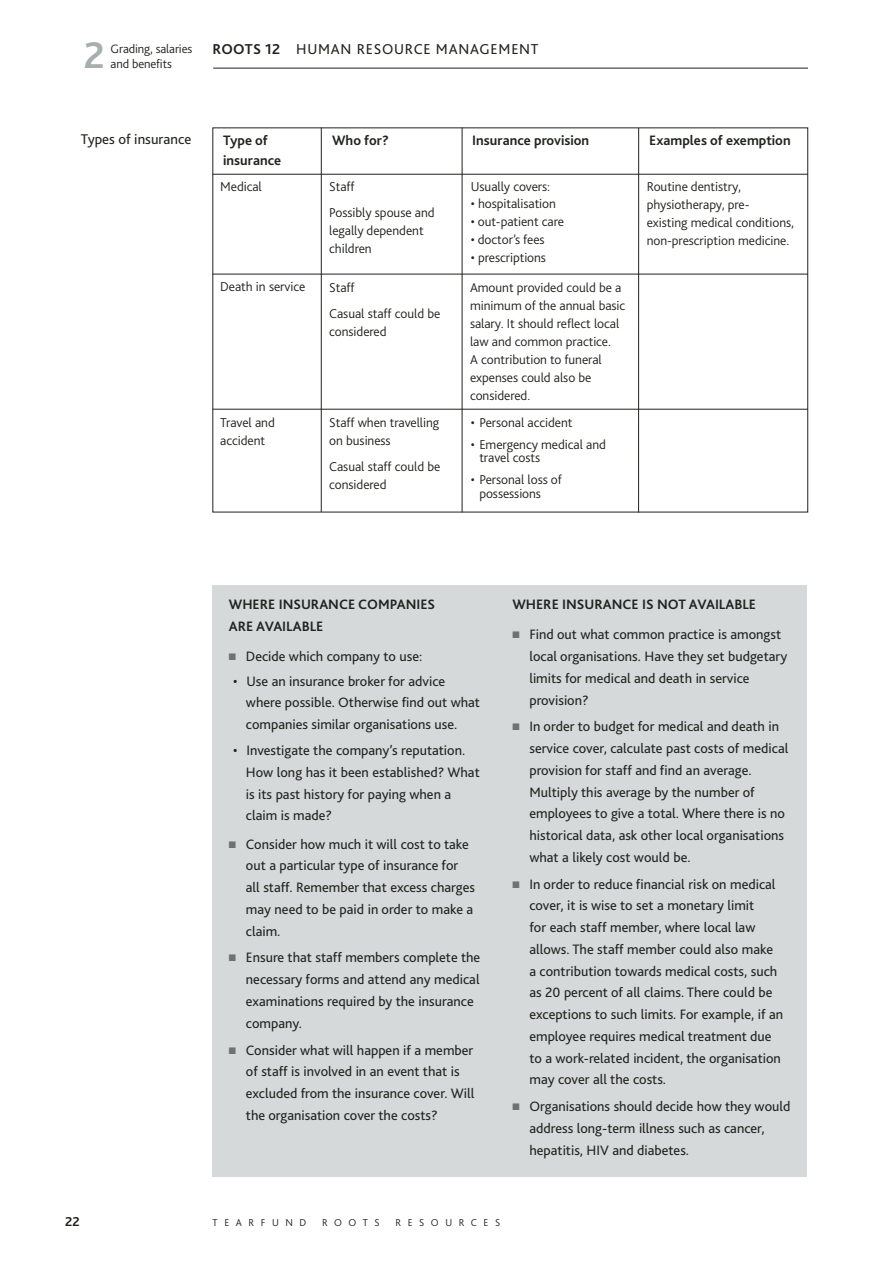
<style>
.page{position:relative;width:893px;height:1263px;background:#fff}
.page>*{position:absolute;margin:0;border:0;box-sizing:border-box;transform-origin:0 0}
.t1{font:700 39px "Bliss 2";color:#a8afb0}
.t2{font:15px "Bliss 2";letter-spacing:.05em;color:#20231e}
.t3{font:14.7px "Bliss 2";color:#20231e}
.t4{font:14.25px/21.8px "Bliss 2";color:#20231e}
.t5{font:700 14.25px/21.8px "Bliss 2";color:#20231e}
.t6{font:300 13.5px/18px "Bliss 2";letter-spacing:-.005em;color:#20231e}
.t7{font:700 13.5px "Bliss 2";color:#20231e}
.t8{font:300 12.75px "Bliss 2";letter-spacing:-.01em;color:#20231e}
.t9{font:300 10.5px "Bliss 2";letter-spacing:.625em;color:#20231e}
.s1{font-weight:700}
.s2{color:#6c7372}
</style>
<div class="page">
<hr style="left:213px;top:68px;width:595px;height:1px;background:#20231e">
<hr style="left:321px;top:128px;width:1px;height:384px;background:#20231e">
<hr style="left:462px;top:128px;width:1px;height:384px;background:#20231e">
<hr style="left:638px;top:128px;width:1px;height:384px;background:#20231e">
<div style="left:213px;top:585px;width:594px;height:591px;background:#d5d9d9"></div>
<hr style="left:213px;top:174px;width:595px;height:1px;background:#20231e">
<hr style="left:213px;top:274px;width:595px;height:1px;background:#20231e">
<hr style="left:213px;top:409px;width:595px;height:1px;background:#20231e">
<h1 class="t1" style="left:84px;top:40px;width:22px">2</h1>
<p class="t8" style="left:111px;top:44px;width:83px">Grading, salaries</p>
<p class="t2" style="left:213px;top:43px;width:327px"><span class="s1">ROOTS 12</span> HUMAN RESOURCE MANAGEMENT</p>
<p class="t8" style="left:111px;top:59px;width:63px">and benefits</p>
<p class="t3" style="left:81px;top:134px;width:112px">Types of insurance</p>
<p class="t5" style="left:223px;top:132px;width:59px;line-height:19.5px">Type of insurance</p>
<p class="t5" style="left:332px;top:131px;width:58px">Who for?</p>
<p class="t5" style="left:472px;top:131px;width:119px">Insurance provision</p>
<p class="t5" style="left:649px;top:131px;width:143px">Examples of exemption</p>
<p class="t6" style="left:220px;top:179px;width:43px">Medical</p>
<p class="t6" style="left:220px;top:279px;width:87px">Death in service</p>
<p class="t6" style="left:329px;top:174px;width:107px;line-height:26.5px">Staff<br>Possibly spouse and</p>
<p class="t6" style="left:329px;top:223px;width:96px">legally dependent children</p>
<p class="t6" style="left:329px;top:275px;width:113px;line-height:26.5px">Staff<br>Casual staff could be</p>
<p class="t6" style="left:329px;top:324px;width:59px">considered</p>
<p class="t6" style="left:220px;top:415px;width:56px">Travel and accident</p>
<p class="t6" style="left:329px;top:415px;width:112px">Staff when travelling on business</p>
<p class="t6" style="left:329px;top:459px;width:113px">Casual staff could be considered</p>
<p class="t6" style="left:471px;top:179px;width:81px">Usually covers:</p>
<p class="t6" style="left:471px;top:196px;width:87px">• hospitalisation</p>
<p class="t6" style="left:471px;top:214px;width:95px">• out-patient care</p>
<p class="t6" style="left:471px;top:232px;width:75px">• doctor’s fees</p>
<p class="t6" style="left:471px;top:250px;width:77px">• prescriptions</p>
<p class="t6" style="left:470px;top:280px;width:157px">Amount provided could be a minimum of the annual basic salary. It should reflect local law and common practice.<br>A contribution to funeral expenses could also be considered.</p>
<p class="t6" style="left:471px;top:415px;width:103px">• Personal accident</p>
<p class="t6" style="left:479px;top:439px;width:128px;line-height:13.5px;text-indent:-9px">• Emergency medical and travel costs</p>
<p class="t6" style="left:479px;top:474px;width:84px;line-height:13.5px;text-indent:-9px">• Personal loss of possessions</p>
<p class="t6" style="left:647px;top:179px;width:149px">Routine dentistry, physiotherapy, pre-<br>existing medical conditions, non-prescription medicine.</p>
<p class="t5" style="left:229px;top:595px;width:208px">WHERE INSURANCE COMPANIES<br>ARE AVAILABLE</p>
<p class="t4" style="left:229px;top:647px;width:195px"><span class="s2">■</span> Decide which company to use:</p>
<p class="t4" style="left:246px;top:672px;width:236px;text-indent:-13px">• Use an insurance broker for advice where possible. Otherwise find out what companies similar organisations use.</p>
<p class="t4" style="left:246px;top:741px;width:235px;text-indent:-13px">• Investigate the company’s reputation.<br>How long has it been established? What is its past history for paying when a claim is made?</p>
<p class="t4" style="left:246px;top:834px;width:231px;text-indent:-17px"><span class="s2">■</span> Consider how much it will cost to take out a particular type of insurance for all staff. Remember that excess charges may need to be paid in order to make a claim.</p>
<p class="t4" style="left:246px;top:948px;width:236px;text-indent:-17px"><span class="s2">■</span> Ensure that staff members complete the necessary forms and attend any medical examinations required by the insurance company.</p>
<p class="t4" style="left:246px;top:1040px;width:230px;text-indent:-17px"><span class="s2">■</span> Consider what will happen if a member of staff is involved in an event that is excluded from the insurance cover. Will the organisation cover the costs?</p>
<p class="t5" style="left:512px;top:595px;width:245px">WHERE INSURANCE IS NOT AVAILABLE</p>
<p class="t4" style="left:529px;top:625px;width:259px;text-indent:-17px"><span class="s2">■</span> Find out what common practice is amongst local organisations. Have they set budgetary limits for medical and death in service provision?</p>
<p class="t4" style="left:529px;top:717px;width:260px;text-indent:-17px"><span class="s2">■</span> In order to budget for medical and death in service cover, calculate past costs of medical provision for staff and find an average.<br>Multiply this average by the number of employees to give a total. Where there is no historical data, ask other local organisations what a likely cost would be.</p>
<p class="t4" style="left:529px;top:875px;width:255px;text-indent:-17px"><span class="s2">■</span> In order to reduce financial risk on medical cover, it is wise to set a monetary limit<br>for each staff member, where local law allows. The staff member could also make a contribution towards medical costs, such as 20 percent of all claims. There could be exceptions to such limits. For example, if an employee requires medical treatment due to a work-related incident, the organisation may cover all the costs.</p>
<p class="t4" style="left:529px;top:1097px;width:263px;text-indent:-17px"><span class="s2">■</span> Organisations should decide how they would address long-term illness such as cancer, hepatitis, HIV and diabetes.</p>
<p class="t7" style="left:65px;top:1216px;width:16px">22</p>
<p class="t9" style="left:213px;top:1218px;width:95px">TEARFUND</p>
<p class="t9" style="left:322px;top:1218px;width:59px">ROOTS</p>
<p class="t9" style="left:395px;top:1218px;width:106px">RESOURCES</p>
</div>
